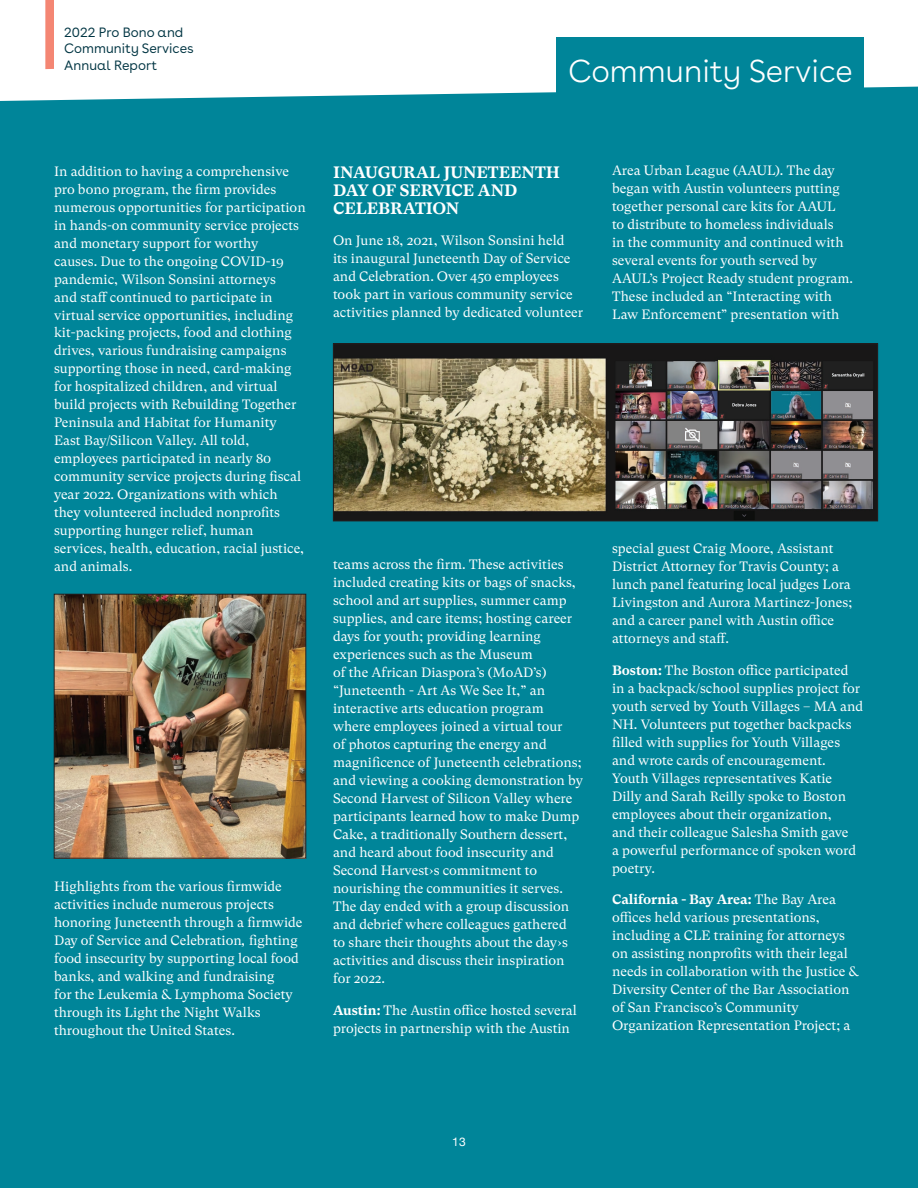
<style>
.page{position:relative;width:918px;height:1188px;background:#fff}
.page>*{position:absolute;margin:0;border:0;box-sizing:border-box;transform-origin:0 0}
.t1{font:300 31.5px "Buenos Aires";color:#fff}
.t2{font:700 16.5px/18px "GT Super Text";color:#fff}
.t3{font:13.5px/18px "GT Super Text";color:#fff}
.t4{font:13.5px/16.2px "Buenos Aires";color:#003543}
.t5{font:12px "Helvetica Neue";color:#fff}
.s1{font-style:italic}
.s2{font-weight:700}
</style>
<div class="page">
<div style="left:0;top:101px;width:918px;height:1087px;background:#008599"></div>
<svg style="left:0;top:37px;width:918px;height:64px"></svg>
<div style="left:45px;top:0;width:9px;height:69px;background:#f48673"></div>
<div style="left:556px;top:38px;width:308px;height:70px;background:#008599"></div>
<img style="left:335px;top:345px;width:541px;height:174px">
<div style="left:333px;top:343px;width:545px;height:178px;border:1px solid #231f20"></div>
<img style="left:56px;top:596px;width:248px;height:260px">
<div style="left:54px;top:594px;width:252px;height:264px;border:1px solid #231f20"></div>
<p class="t4" style="left:64px;top:23px;width:131px">2022 Pro Bono and<br>Community Services<br>Annual Report</p>
<h1 class="t1" style="left:568px;top:46px;width:286px">Community Service</h1>
<p class="t3" style="left:54px;top:162px;width:253px">In addition to having a comprehensive pro bono program, the firm provides numerous opportunities for participation in hands-on community service projects and monetary support for worthy<br>causes. Due to the ongoing COVID-19 pandemic, Wilson Sonsini attorneys<br>and staff continued to participate in virtual service opportunities, including kit-packing projects, food and clothing drives, various fundraising campaigns supporting those in need, card-making for hospitalized children, and virtual build projects with Rebuilding Together Peninsula and Habitat for Humanity East Bay/Silicon Valley. All told, employees participated in nearly 80 community service projects during fiscal year 2022. Organizations with which they volunteered included nonprofits supporting hunger relief, human services, health, education, racial justice, and animals.</p>
<p class="t3" style="left:54px;top:877px;width:250px">Highlights from the various firmwide activities include numerous projects honoring Juneteenth through a firmwide Day of Service and Celebration<span class="s1">,</span> fighting food insecurity by supporting local food banks, and walking and fundraising<br>for the Leukemia &amp; Lymphoma Society through its Light the Night Walks throughout the United States.</p>
<p class="t2" style="left:333px;top:163px;width:229px">INAUGURAL JUNETEENTH<br>DAY OF SERVICE AND<br>CELEBRATION</p>
<p class="t3" style="left:333px;top:232px;width:252px">On June 18, 2021, Wilson Sonsini held<br>its inaugural Juneteenth Day of Service and Celebration. Over 450 employees took part in various community service activities planned by dedicated volunteer</p>
<p class="t3" style="left:333px;top:556px;width:252px">teams across the firm. These activities included creating kits or bags of snacks, school and art supplies, summer camp supplies, and care items; hosting career days for youth; providing learning experiences such as the Museum<br>of the African Diaspora’s (MoAD’s) “Juneteenth - Art As We See It,” an interactive arts education program where employees joined a virtual tour<br>of photos capturing the energy and magnificence of Juneteenth celebrations; and viewing a cooking demonstration by Second Harvest of Silicon Valley where participants learned how to make Dump Cake, a traditionally Southern dessert, and heard about food insecurity and Second Harvest›s commitment to nourishing the communities it serves.<br>The day ended with a group discussion and debrief where colleagues gathered<br>to share their thoughts about the day›s activities and discuss their inspiration for 2022.</p>
<p class="t3" style="left:333px;top:1001px;width:246px"><span class="s2">Austin:</span> The Austin office hosted several projects in partnership with the Austin</p>
<p class="t3" style="left:612px;top:162px;width:243px">Area Urban League (AAUL). The day began with Austin volunteers putting together personal care kits for AAUL<br>to distribute to homeless individuals<br>in the community and continued with several events for youth served by AAUL’s Project Ready student program.<br>These included an “Interacting with Law Enforcement” presentation with</p>
<p class="t3" style="left:612px;top:540px;width:242px">special guest Craig Moore, Assistant District Attorney for Travis County; a lunch panel featuring local judges Lora Livingston and Aurora Martinez-Jones; and a career panel with Austin office attorneys and staff.</p>
<p class="t3" style="left:612px;top:661px;width:253px"><span class="s2">Boston:</span> The Boston office participated in a backpack/school supplies project for youth served by Youth Villages – MA and NH. Volunteers put together backpacks filled with supplies for Youth Villages and wrote cards of encouragement.<br>Youth Villages representatives Katie Dilly and Sarah Reilly spoke to Boston employees about their organization,<br>and their colleague Salesha Smith gave<br>a powerful performance of spoken word poetry.</p>
<p class="t3" style="left:612px;top:891px;width:249px"><span class="s2">California - Bay Area:</span> The Bay Area offices held various presentations, including a CLE training for attorneys on assisting nonprofits with their legal needs in collaboration with the Justice &amp; Diversity Center of the Bar Association of San Francisco’s Community Organization Representation Project; a</p>
<p class="t5" style="left:452px;top:1133px;width:15px">13</p>
</div>
